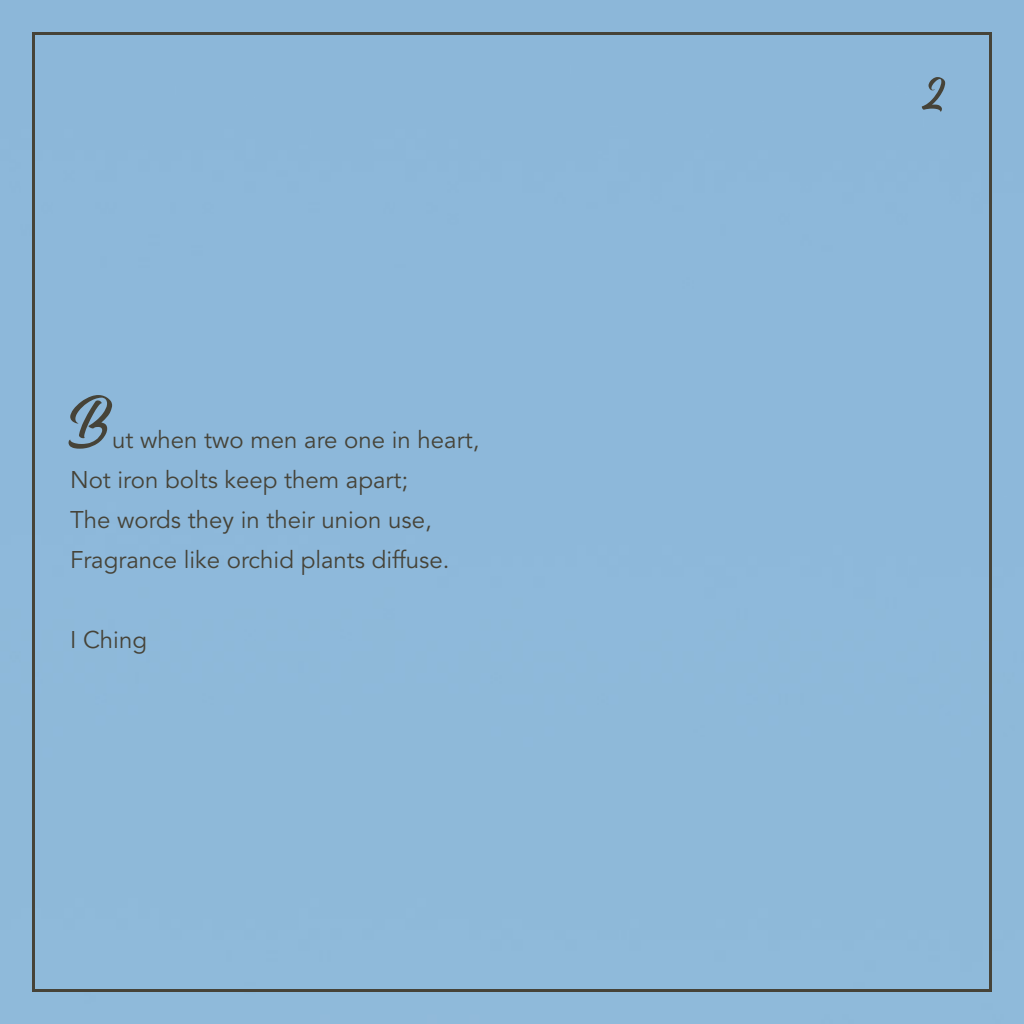
<style>
.page{position:relative;width:1024px;height:1024px;background:#fff}
.page>*{position:absolute;margin:0;border:0;box-sizing:border-box;transform-origin:0 0}
.t1{font:80px "Srinthile Script";color:#464338}
.t2{font:60px "Srinthile Script";color:#464338}
.t3{font:24px/40px "Avenir LT Std";color:#464338}
</style>
<div class="page">
<h1 class="t1" style="left:70px;top:376px;width:44px">B</h1>
<p class="t3" style="left:70px;top:420px;width:411px;text-indent:42px">ut when two men are one in heart, Not iron bolts keep them apart;<br>The words they in their union use, Fragrance like orchid plants diffuse.</p>
<p class="t3" style="left:70px;top:620px;width:79px">I Ching</p>
<h2 class="t2" style="left:925px;top:60px;width:18px">2</h2>
</div>
